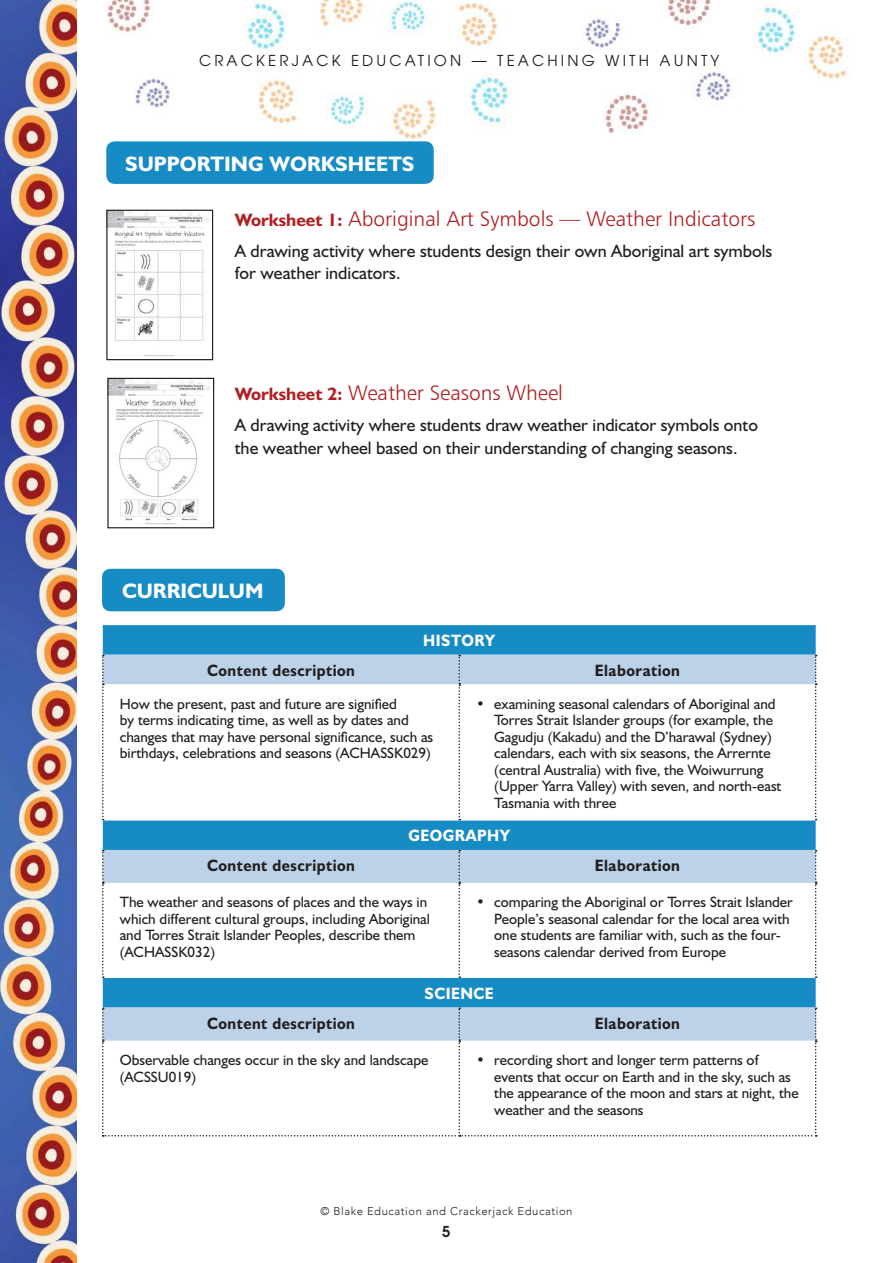
<style>
.page{position:relative;width:893px;height:1263px;background:#fff}
.page>*{position:absolute;margin:0;border:0;box-sizing:border-box;transform-origin:0 0}
.TN_WS_SUB-HEAD{font:21px "Humanist 777 BT Light B";color:#b01f23}
.TN_BODY_head_1{font:700 21px "Humanist 521 BT";color:#fff}
.TN_BODY{font:18px/22.5px "Humanist 521 BT";color:#231f20}
.TN_SUB-HEAD{font:700 16.5px "Humanist 521 BT";letter-spacing:.03em;color:#231f20;scale:.94 1}
.TN_SUB-HEAD-2{font:700 16.5px "Humanist 521 BT";letter-spacing:.03em;color:#fff;scale:.94 1}
.TN_BODY_bullet{font:15px/16.5px "Humanist 521 BT";color:#231f20}
.TN_BODY-2{font:15px/16.5px "Humanist 521 BT";color:#231f20}
.t1{font:15px "Avant Garde";letter-spacing:.21em;color:#231f20}
.t2{font:600 15px "Avant Garde";color:#231f20}
.t3{font:300 11.25px "Avenir";letter-spacing:.05em;color:#231f20}
.s1{font-family:"Humanist 521 BT";font-weight:700;font-size:18px}
</style>
<div class="page">
<img style="left:107px;top:0;width:742px;height:145px">
<img style="left:0;top:0;width:77px;height:1263px">
<div style="left:106px;top:141px;width:328px;height:43px;background:#178cc4;border-radius:9px"></div>
<img style="left:108px;top:212px;width:101px;height:145px">
<div style="left:106px;top:210px;width:107px;height:150px;border:1px solid #231f20"></div>
<img style="left:109px;top:380px;width:101px;height:145px">
<div style="left:107px;top:378px;width:107px;height:150px;border:1px solid #231f20"></div>
<div style="left:102px;top:569px;width:183px;height:42px;background:#178cc4;border-radius:9px"></div>
<div style="left:103px;top:625px;width:713px;height:30px;background:#178cc4"></div>
<div style="left:104px;top:655px;width:711px;height:29px;background:#bcd2e9"></div>
<svg style="left:103px;top:684px;width:713px;height:323px"></svg>
<svg style="left:458px;top:655px;width:2px;height:165px"></svg>
<svg style="left:102px;top:655px;width:2px;height:165px"></svg>
<svg style="left:815px;top:655px;width:2px;height:165px"></svg>
<svg style="left:102px;top:850px;width:2px;height:128px"></svg>
<svg style="left:458px;top:850px;width:2px;height:128px"></svg>
<svg style="left:815px;top:850px;width:2px;height:128px"></svg>
<svg style="left:102px;top:1007px;width:715px;height:129px"></svg>
<p class="t1" style="left:199px;top:51px;width:522px">CRACKERJACK EDUCATION — TEACHING WITH AUNTY</p>
<p class="TN_BODY_head_1" style="left:125px;top:150px;width:291px">SUPPORTING WORKSHEETS</p>
<p class="TN_WS_SUB-HEAD" style="left:235px;top:206px;width:522px"><span class="s1">Worksheet 1:</span> Aboriginal Art Symbols — Weather Indicators</p>
<p class="TN_BODY" style="left:235px;top:239px;width:539px">A drawing activity where students design their own Aboriginal art symbols for weather indicators.</p>
<p class="TN_WS_SUB-HEAD" style="left:235px;top:380px;width:330px"><span class="s1">Worksheet 2:</span> Weather Seasons Wheel</p>
<p class="TN_BODY" style="left:235px;top:414px;width:525px">A drawing activity where students draw weather indicator symbols onto the weather wheel based on their understanding of changing seasons.</p>
<p class="TN_BODY_head_1" style="left:122px;top:578px;width:143px">CURRICULUM</p>
<p class="TN_SUB-HEAD-2" style="left:423px;top:630px;width:78px">HISTORY</p>
<p class="TN_SUB-HEAD" style="left:207px;top:660px;width:159px">Content description</p>
<p class="TN_SUB-HEAD" style="left:595px;top:660px;width:92px">Elaboration</p>
<p class="TN_BODY-2" style="left:120px;top:695px;width:315px">How the present, past and future are signified<br>by terms indicating time, as well as by dates and changes that may have personal significance, such as birthdays, celebrations and seasons (ACHASSK029)</p>
<p class="TN_BODY_bullet" style="left:494px;top:695px;width:289px;text-indent:-18px">• examining seasonal calendars of Aboriginal and Torres Strait Islander groups (for example, the Gagudju (Kakadu) and the D’harawal (Sydney) calendars, each with six seasons, the Arrernte (central Australia) with five, the Woiwurrung (Upper Yarra Valley) with seven, and north-east Tasmania with three</p>
<p class="TN_SUB-HEAD-2" style="left:408px;top:825px;width:110px">GEOGRAPHY</p>
<p class="TN_SUB-HEAD" style="left:207px;top:855px;width:159px">Content description</p>
<p class="TN_SUB-HEAD" style="left:595px;top:855px;width:92px">Elaboration</p>
<p class="TN_BODY-2" style="left:120px;top:893px;width:312px">The weather and seasons of places and the ways in which different cultural groups, including Aboriginal and Torres Strait Islander Peoples, describe them (ACHASSK032)</p>
<p class="TN_BODY_bullet" style="left:494px;top:893px;width:300px;text-indent:-18px">• comparing the Aboriginal or Torres Strait Islander People’s seasonal calendar for the local area with one students are familiar with, such as the four&shy;seasons calendar derived from Europe</p>
<p class="TN_SUB-HEAD-2" style="left:425px;top:983px;width:75px">SCIENCE</p>
<p class="TN_SUB-HEAD" style="left:207px;top:1013px;width:159px">Content description</p>
<p class="TN_SUB-HEAD" style="left:595px;top:1013px;width:92px">Elaboration</p>
<p class="TN_BODY-2" style="left:120px;top:1051px;width:310px">Observable changes occur in the sky and landscape (ACSSU019)</p>
<p class="TN_BODY_bullet" style="left:494px;top:1051px;width:306px;text-indent:-18px">• recording short and longer term patterns of events that occur on Earth and in the sky, such as the appearance of the moon and stars at night, the weather and the seasons</p>
<p class="t3" style="left:320px;top:1204px;width:254px">© Blake Education and Crackerjack Education</p>
<p class="t2" style="left:442px;top:1221px;width:10px">5</p>
</div>
